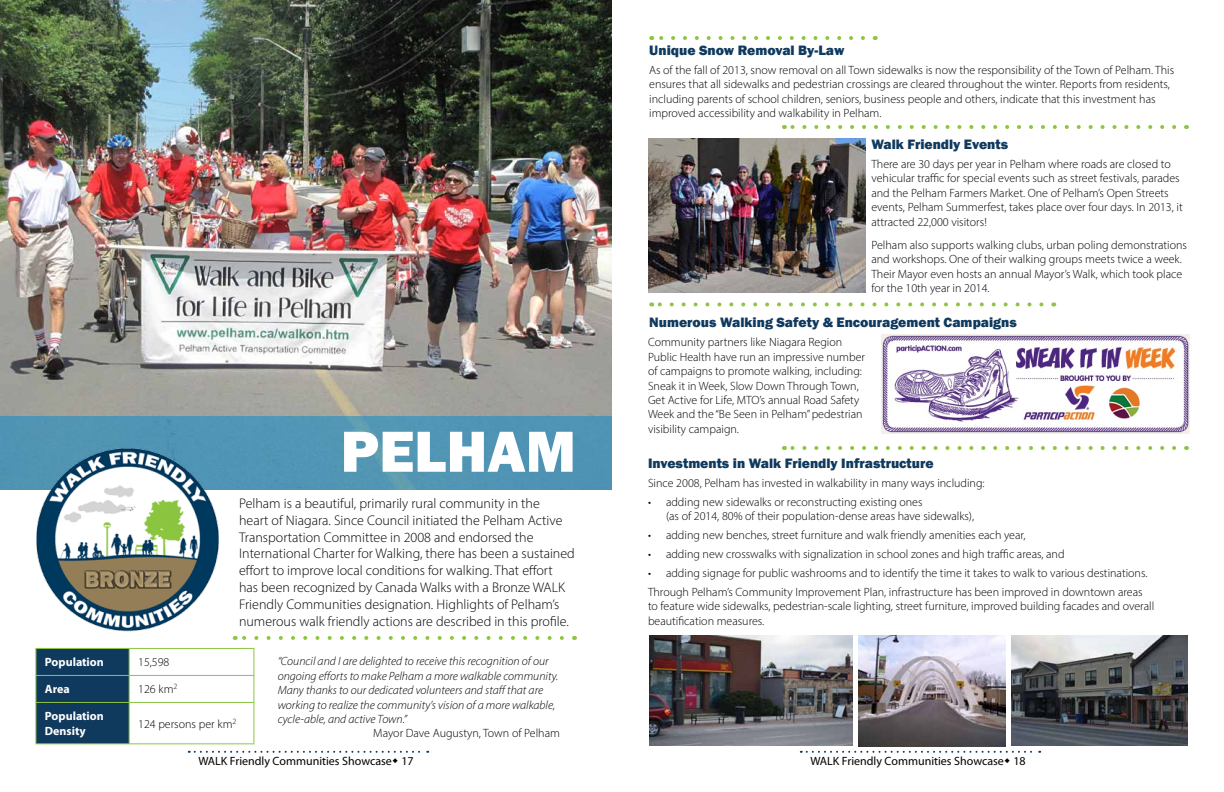
<style>
.page{position:relative;width:1224px;height:792px;background:#fff}
.page>*{position:absolute;margin:0;border:0;box-sizing:border-box;transform-origin:0 0}
.t1{font:800 60px "Franklin Gothic";color:#fff}
.t2{font:300 14px/16.8px "Myriad Pro";color:#000}
.t3{font:800 14px "Franklin Gothic";color:#0f3a5e}
.t4{font:300 12px/14.4px "Myriad Pro";color:#000}
.t5{font:italic 300 12px/14.4px "Myriad Pro";color:#000}
.t6{font:12px "Myriad Pro";color:#000}
.t7{font:700 12px/14.4px "Myriad Pro";color:#fff}
</style>
<div class="page">
<svg style="left:189px;top:751px;width:239px;height:2px"></svg>
<svg style="left:801px;top:751px;width:239px;height:2px"></svg>
<img style="left:0;top:0;width:612px;height:416px">
<div style="left:0;top:416px;width:612px;height:74px;background:#5095b4"></div>
<hr style="left:129px;top:648px;width:125px;height:1px;background:#8dc640">
<hr style="left:129px;top:675px;width:125px;height:1px;background:#8dc640">
<div style="left:35px;top:648px;width:95px;height:95px;background:#0f3a5e"></div>
<svg style="left:253px;top:649px;width:1px;height:53px"></svg>
<hr style="left:35px;top:702px;width:94px;height:1px;background:#8dc640">
<hr style="left:35px;top:703px;width:1px;height:40px;background:#8dc640">
<hr style="left:129px;top:702px;width:125px;height:1px;background:#8dc640">
<hr style="left:129px;top:703px;width:1px;height:40px;background:#8dc640">
<hr style="left:253px;top:703px;width:1px;height:40px;background:#8dc640">
<hr style="left:35px;top:743px;width:94px;height:1px;background:#8dc640">
<hr style="left:129px;top:743px;width:125px;height:1px;background:#8dc640">
<img style="left:36px;top:434px;width:198px;height:203px">
<svg style="left:235px;top:636px;width:327px;height:4px"></svg>
<svg style="left:651px;top:36px;width:212px;height:4px"></svg>
<svg style="left:784px;top:125px;width:390px;height:4px"></svg>
<svg style="left:651px;top:302px;width:390px;height:4px"></svg>
<img style="left:882px;top:334px;width:307px;height:100px">
<svg style="left:784px;top:446px;width:390px;height:4px"></svg>
<img style="left:648px;top:138px;width:217px;height:154px">
<img style="left:1012px;top:635px;width:176px;height:111px">
<img style="left:649px;top:635px;width:203px;height:111px">
<img style="left:858px;top:635px;width:148px;height:111px">
<h1 class="t1" style="left:341px;top:413px;width:237px">PELHAM</h1>
<p class="t2" style="left:239px;top:495px;width:337px">Pelham is a beautiful, primarily rural community in the<br>heart of Niagara. Since Council initiated the Pelham Active Transportation Committee in 2008 and endorsed the International Charter for Walking, there has been a sustained effort to improve local conditions for walking. That effort has been recognized by Canada Walks with a Bronze WALK Friendly Communities designation. Highlights of Pelham’s numerous walk friendly actions are described in this profile.</p>
<p class="t7" style="left:45px;top:655px;width:60px">Population</p>
<p class="t4" style="left:138px;top:655px;width:33px">15,598</p>
<p class="t7" style="left:45px;top:682px;width:26px">Area</p>
<p class="t4" style="left:138px;top:682px;width:41px">126 km<sup>2</sup></p>
<p class="t7" style="left:45px;top:709px;width:60px">Population<br>Density</p>
<p class="t4" style="left:138px;top:716px;width:100px">124 persons per km<sup>2</sup></p>
<p class="t5" style="left:278px;top:654px;width:282px">“Council and I are delighted to receive this recognition of our ongoing efforts to make Pelham a more walkable community.<br>Many thanks to our dedicated volunteers and staff that are working to realize the community’s vision of a more walkable, cycle-able, and active Town.”</p>
<p class="t4" style="left:373px;top:726px;width:188px">Mayor Dave Augustyn, Town of Pelham</p>
<p class="t3" style="left:649px;top:41px;width:197px">Unique Snow Removal By-Law</p>
<p class="t4" style="left:649px;top:63px;width:526px">As of the fall of 2013, snow removal on all Town sidewalks is now the responsibility of the Town of Pelham. This ensures that all sidewalks and pedestrian crossings are cleared throughout the winter. Reports from residents, including parents of school children, seniors, business people and others, indicate that this investment has improved accessibility and walkability in Pelham.</p>
<p class="t3" style="left:871px;top:135px;width:138px">Walk Friendly Events</p>
<p class="t4" style="left:871px;top:157px;width:313px">There are 30 days per year in Pelham where roads are closed to vehicular traffic for special events such as street festivals, parades and the Pelham Farmers Market. One of Pelham’s Open Streets events, Pelham Summerfest, takes place over four days. In 2013, it attracted 22,000 visitors!</p>
<p class="t4" style="left:871px;top:238px;width:317px">Pelham also supports walking clubs, urban poling demonstrations and workshops. One of their walking groups meets twice a week.<br>Their Mayor even hosts an annual Mayor’s Walk, which took place for the 10th year in 2014.</p>
<p class="t3" style="left:649px;top:314px;width:369px">Numerous Walking Safety &amp; Encouragement Campaigns</p>
<p class="t4" style="left:648px;top:335px;width:219px">Community partners like Niagara Region Public Health have run an impressive number of campaigns to promote walking, including:<br>Sneak it in Week, Slow Down Through Town, Get Active for Life, MTO’s annual Road Safety Week and the “Be Seen in Pelham” pedestrian visibility campaign.</p>
<p class="t3" style="left:648px;top:454px;width:287px">Investments in Walk Friendly Infrastructure</p>
<p class="t4" style="left:648px;top:476px;width:338px">Since 2008, Pelham has invested in walkability in many ways including:</p>
<p class="t4" style="left:666px;top:495px;width:310px;text-indent:-18px">• adding new sidewalks or reconstructing existing ones<br>(as of 2014, 80% of their population-dense areas have sidewalks),</p>
<p class="t4" style="left:648px;top:528px;width:379px">• adding new benches, street furniture and walk friendly amenities each year,</p>
<p class="t4" style="left:648px;top:547px;width:418px">• adding new crosswalks with signalization in school zones and high traffic areas, and</p>
<p class="t4" style="left:648px;top:563px;width:501px;line-height:18.9px">• adding signage for public washrooms and to identify the time it takes to walk to various destinations.<br>Through Pelham’s Community Improvement Plan, infrastructure has been improved in downtown areas</p>
<p class="t4" style="left:648px;top:599px;width:508px">to feature wide sidewalks, pedestrian-scale lighting, street furniture, improved building facades and overall beautification measures.</p>
<p class="t6" style="left:198px;top:754px;width:217px">WALK Friendly Communities Showcase 17</p>
<p class="t6" style="left:810px;top:754px;width:217px">WALK Friendly Communities Showcase 18</p>
</div>
